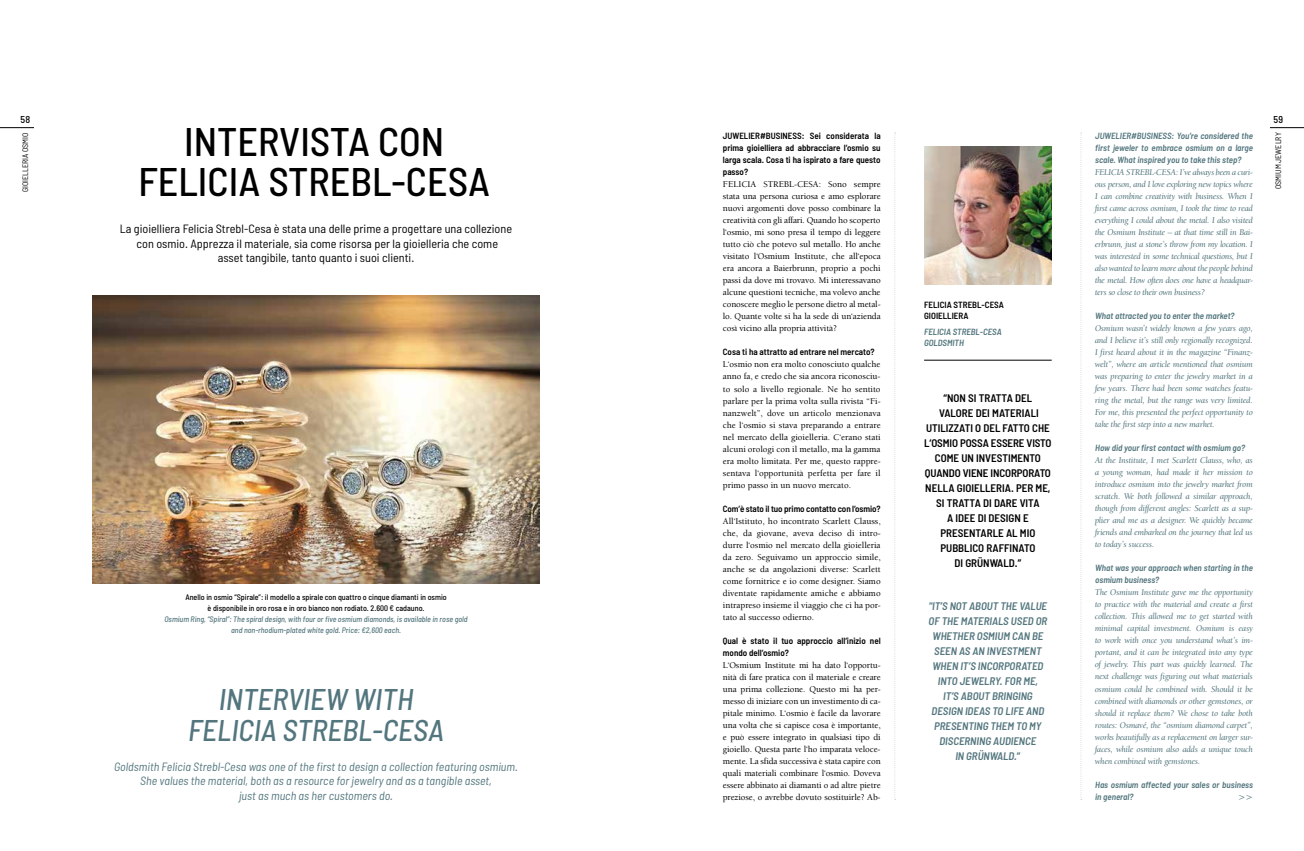
<style>
.page{position:relative;width:1304px;height:851px;background:#fff}
.page>*{position:absolute;margin:0;border:0;box-sizing:border-box;transform-origin:0 0}
.t1{font:500 semi-condensed 40px/40px "Barlow";color:#000;text-align:center}
.t2{font:italic 500 semi-condensed 30px/30px "Barlow";color:#53767e;text-align:center}
.t3{font:semi-condensed 12px/14.5px "Barlow";color:#000;text-align:center}
.t4{font:italic semi-condensed 12px/14.5px "Barlow";color:#53767e;text-align:center}
.t5{font:600 semi-condensed 11px/15px "Barlow";color:#000;text-align:center}
.t6{font:italic 600 semi-condensed 11px/15px "Barlow";color:#53767e;text-align:center}
.t7{font:500 semi-condensed 10px "Barlow";color:#000}
.t8{font:9px/12px "Berkeley Oldstyle IT Cby BT Med Ital";letter-spacing:-.01em;color:#53767e;text-align:justify}
.t9{font:500 9px/12px "Berkeley";letter-spacing:-.01em;color:#000;text-align:justify}
.t10{font:italic 600 semi-condensed 9px/12px "Barlow";color:#53767e}
.t11{font:600 semi-condensed 9px/12px "Barlow";color:#000}
.t12{font:italic 500 semi-condensed 8px/11px "Barlow";color:#53767e;text-align:center}
.t13{font:500 semi-condensed 8px/11px "Barlow";color:#000;text-align:center}
.t14{font:semi-condensed 8px "Barlow";color:#000}
.s1{font-style:normal}
</style>
<div class="page">
<hr style="left:0;top:127px;width:34px;height:1px;background:#000">
<hr style="left:1270px;top:127px;width:34px;height:1px;background:#000">
<img style="left:93px;top:295px;width:446px;height:288px">
<img style="left:924px;top:147px;width:128px;height:137px">
<hr style="left:924px;top:359px;width:128px;height:1px;background:#000">
<svg style="left:894px;top:132px;width:2px;height:666px"></svg>
<svg style="left:1080px;top:133px;width:2px;height:665px"></svg>
<p class="t7" style="left:21px;top:113px;width:11px">58</p>
<p class="t7" style="left:1274px;top:113px;width:11px">59</p>
<p class="t14" style="left:1273px;top:189px;width:58px;rotate:-90deg">OSMIUM JEWELRY</p>
<p class="t14" style="left:20px;top:192px;width:61px;rotate:-90deg">GIOIELLERIA OSMIO</p>
<h1 class="t1" style="left:138px;top:121px;width:353px">INTERVISTA CON<br>FELICIA STREBL-CESA</h1>
<h3 class="t3" style="left:120px;top:221px;width:394px">La gioielliera Felicia Strebl-Cesa è stata una delle prime a progettare una collezione con osmio. Apprezza il materiale, sia come risorsa per la gioielleria che come<br>asset tangibile, tanto quanto i suoi clienti.</h3>
<p class="t10" style="left:1095px;top:130px;width:159px;text-align:justify">JUWELIER#BUSINESS: You’re considered the first jeweler to embrace osmium on a large scale. What inspired you to take this step?</p>
<p class="t8" style="left:1095px;top:166px;width:159px">FELICIA STREBL-CESA: I’ve always been a curi&shy;ous person, and I love exploring new topics where I can combine creativity with business. When I first came across osmium, I took the time to read everything I could about the metal. I also visited the Osmium Institute – at that time still in Bai&shy;erbrunn, just a stone’s throw from my location. I was interested in some technical questions, but I also wanted to learn more about the people behind the metal. How often does one have a headquar&shy;ters so close to their own business?</p>
<p class="t10" style="left:1095px;top:310px;width:141px">What attracted you to enter the market?</p>
<p class="t8" style="left:1095px;top:322px;width:159px">Osmium wasn’t widely known a few years ago, and I believe it’s still only regionally recognized.<br>I first heard about it in the magazine “Finanz&shy;welt”, where an article mentioned that osmium was preparing to enter the jewelry market in a few years. There had been some watches featu&shy;ring the metal, but the range was very limited.<br>For me, this presented the perfect opportunity to take the first step into a new market.</p>
<p class="t10" style="left:1095px;top:442px;width:152px">How did your first contact with osmium go?</p>
<p class="t8" style="left:1095px;top:454px;width:159px">At the Institute, I met Scarlett Clauss, who, as a young woman, had made it her mission to introduce osmium into the jewelry market from scratch. We both followed a similar approach, though from different angles: Scarlett as a sup&shy;plier and me as a designer. We quickly became friends and embarked on the journey that led us to today’s success.</p>
<p class="t10" style="left:1095px;top:562px;width:159px">What was your approach when starting in the osmium business?</p>
<p class="t8" style="left:1095px;top:586px;width:159px">The Osmium Institute gave me the opportunity to practice with the material and create a first collection. This allowed me to get started with minimal capital investment. Osmium is easy to work with once you understand what’s im&shy;portant, and it can be integrated into any type of jewelry. This part was quickly learned. The next challenge was figuring out what materials osmium could be combined with. Should it be combined with diamonds or other gemstones, or should it replace them? We chose to take both routes: Osmavé, the “osmium diamond carpet”, works beautifully as a replacement on larger sur&shy;faces, while osmium also adds a unique touch when combined with gemstones.</p>
<p class="t10" style="left:1095px;top:778px;width:159px">Has osmium affected your sales or business in general?</p>
<p class="t11" style="left:723px;top:130px;width:159px;text-align:justify">JUWELIER#BUSINESS: Sei considerata la prima gioielliera ad abbracciare l‘osmio su larga scala. Cosa ti ha ispirato a fare questo passo?</p>
<p class="t9" style="left:723px;top:179px;width:159px">FELICIA STREBL-CESA: Sono sempre stata una persona curiosa e amo esplorare nuovi argomenti dove posso combinare la creatività con gli affari. Quando ho scoperto l‘osmio, mi sono presa il tempo di leggere tutto ciò che potevo sul metallo. Ho anche visitato l‘Osmium Institute, che all‘epoca era ancora a Baierbrunn, proprio a pochi passi da dove mi trovavo. Mi interessavano alcune questioni tecniche, ma volevo anche conoscere meglio le persone dietro al metal&shy;lo. Quante volte si ha la sede di un‘azienda così vicino alla propria attività?</p>
<p class="t11" style="left:723px;top:346px;width:153px">Cosa ti ha attratto ad entrare nel mercato?</p>
<p class="t9" style="left:723px;top:359px;width:159px">L‘osmio non era molto conosciuto qualche anno fa, e credo che sia ancora riconosciu&shy;to solo a livello regionale. Ne ho sentito parlare per la prima volta sulla rivista “Fi&shy;nanzwelt”, dove un articolo menzionava che l‘osmio si stava preparando a entrare nel mercato della gioielleria. C‘erano stati alcuni orologi con il metallo, ma la gamma era molto limitata. Per me, questo rappre&shy;sentava l‘opportunità perfetta per fare il primo passo in un nuovo mercato.</p>
<p class="t11" style="left:723px;top:502px;width:159px">Com‘è stato il tuo primo contatto con l‘osmio?</p>
<p class="t9" style="left:723px;top:515px;width:159px">All‘Istituto, ho incontrato Scarlett Clauss, che, da giovane, aveva deciso di intro&shy;durre l‘osmio nel mercato della gioielleria da zero. Seguivamo un approccio simile, anche se da angolazioni diverse: Scarlett come fornitrice e io come designer. Siamo diventate rapidamente amiche e abbiamo intrapreso insieme il viaggio che ci ha por&shy;tato al successo odierno.</p>
<p class="t11" style="left:723px;top:634px;width:159px">Qual è stato il tuo approccio all‘inizio nel mondo dell‘osmio?</p>
<p class="t9" style="left:723px;top:659px;width:159px">L‘Osmium Institute mi ha dato l‘opportu&shy;nità di fare pratica con il materiale e creare una prima collezione. Questo mi ha per&shy;messo di iniziare con un investimento di ca&shy;pitale minimo. L‘osmio è facile da lavorare una volta che si capisce cosa è importante, e può essere integrato in qualsiasi tipo di gioiello. Questa parte l‘ho imparata veloce&shy;mente. La sfida successiva è stata capire con quali materiali combinare l‘osmio. Doveva essere abbinato ai diamanti o ad altre pietre preziose, o avrebbe dovuto sostituirle? Ab-</p>
<p class="t11" style="left:924px;top:299px;width:81px;line-height:11px">FELICIA STREBL-CESA<br>GIOIELLIERA</p>
<p class="t10" style="left:924px;top:326px;width:79px;line-height:11px">FELICIA STREBL-CESA<br>GOLDSMITH</p>
<p class="t5" style="left:924px;top:390px;width:129px">“NON SI TRATTA DEL<br>VALORE DEI MATERIALI<br>UTILIZZATI O DEL FATTO CHE<br>L‘OSMIO POSSA ESSERE VISTO<br>COME UN INVESTIMENTO<br>QUANDO VIENE INCORPORATO<br>NELLA GIOIELLERIA. PER ME,<br>SI TRATTA DI DARE VITA<br>A IDEE DI DESIGN E<br>PRESENTARLE AL MIO<br>PUBBLICO RAFFINATO<br>DI GRÜNWALD.”</p>
<p class="t6" style="left:929px;top:598px;width:120px">"IT’S NOT ABOUT THE VALUE<br>OF THE MATERIALS USED OR<br>WHETHER OSMIUM CAN BE<br>SEEN AS AN INVESTMENT<br>WHEN IT’S INCORPORATED<br>INTO JEWELRY. FOR ME,<br>IT’S ABOUT BRINGING<br>DESIGN IDEAS TO LIFE AND<br>PRESENTING THEM TO MY<br>DISCERNING AUDIENCE<br>IN GRÜNWALD.<span class="s1">“</span></p>
<p class="t13" style="left:185px;top:591px;width:263px">Anello in osmio “Spirale”: il modello a spirale con quattro o cinque diamanti in osmio è disponibile in oro rosa e in oro bianco non rodiato. 2.600 € cadauno.</p>
<p class="t12" style="left:164px;top:613px;width:305px">Osmium Ring, “Spiral”: The spiral design, with four or five osmium diamonds, is available in rose gold and non-rhodium-plated white gold. Price: €2,600 each.</p>
<h2 class="t2" style="left:188px;top:683px;width:258px">INTERVIEW WITH<br>FELICIA STREBL-CESA</h2>
<h3 class="t4" style="left:114px;top:758px;width:405px">Goldsmith Felicia Strebl-Cesa was one of the first to design a collection featuring osmium.<br>She values the material, both as a resource for jewelry and as a tangible asset,<br>just as much as her customers do.</h3>
<p class="t8" style="left:1238px;top:790px;width:16px">&gt;&gt;</p>
</div>
